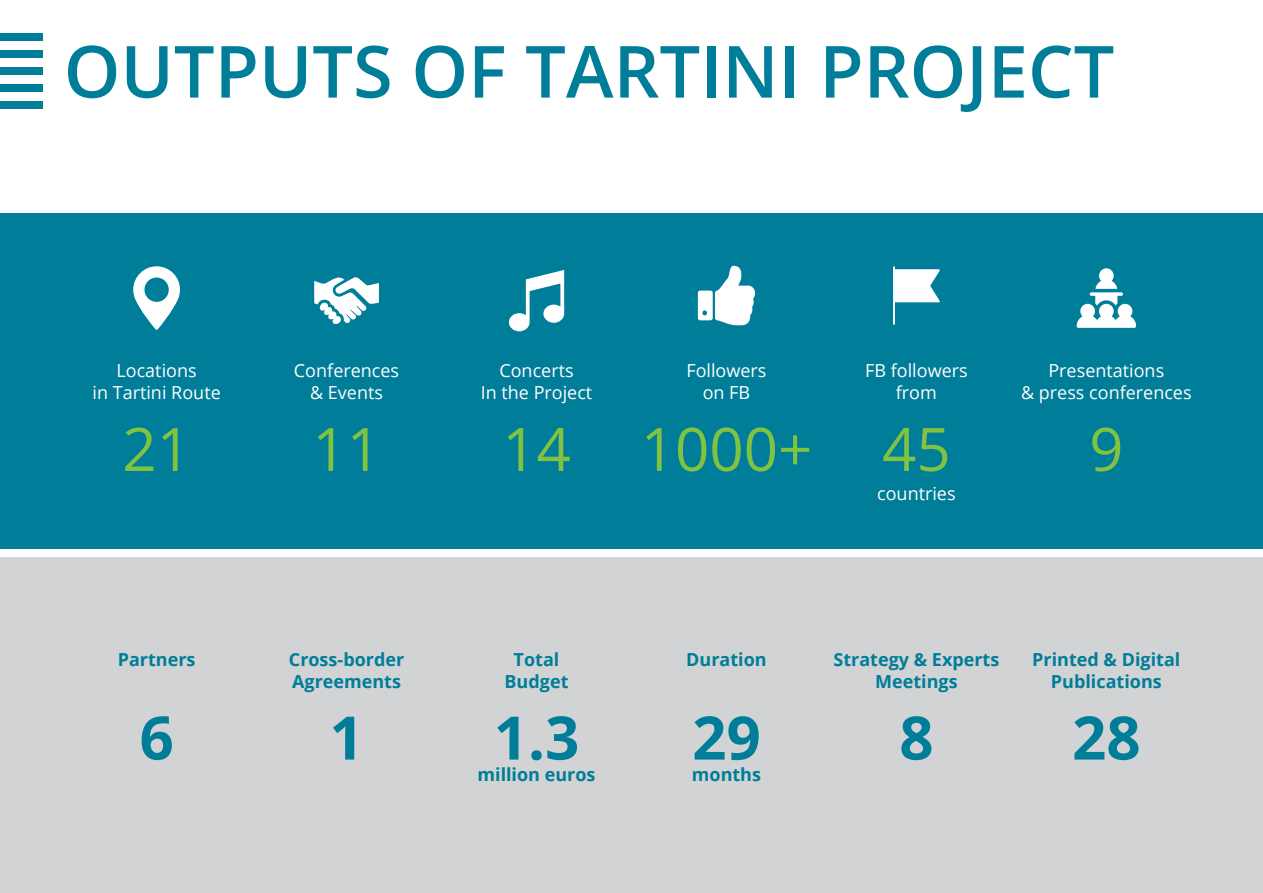
<style>
.page{position:relative;width:1263px;height:893px;background:#fff}
.page>*{position:absolute;margin:0;border:0;box-sizing:border-box;transform-origin:0 0}
.t1{font:600 72px "Open Sans";color:#007d98}
.t2{font:60px "Open Sans";color:#80c342}
.t3{font:700 60px "Open Sans";color:#007d98}
.t4{font:18px/21.6px "Open Sans";color:#fff;text-align:center}
.t5{font:700 18px/21.6px "Open Sans";color:#007d98;text-align:center}
</style>
<div class="page">
<div style="left:0;top:213px;width:1263px;height:336px;background:#007d98"></div>
<div style="left:0;top:557px;width:1263px;height:336px;background:#d1d3d4"></div>
<svg style="left:314px;top:277px;width:65px;height:47px"></svg>
<svg style="left:893px;top:266px;width:47px;height:59px"></svg>
<svg style="left:509px;top:270px;width:55px;height:61px"></svg>
<svg style="left:133px;top:266px;width:47px;height:64px"></svg>
<div style="left:0;top:50px;width:43px;height:8px;background:#007d98"></div>
<div style="left:0;top:68px;width:43px;height:7px;background:#007d98"></div>
<div style="left:0;top:85px;width:43px;height:7px;background:#007d98"></div>
<div style="left:0;top:33px;width:43px;height:8px;background:#007d98"></div>
<div style="left:0;top:102px;width:43px;height:7px;background:#007d98"></div>
<svg style="left:698px;top:266px;width:57px;height:59px"></svg>
<svg style="left:1076px;top:268px;width:60px;height:60px"></svg>
<h1 class="t1" style="left:64px;top:22px;width:1052px">OUTPUTS OF TARTINI PROJECT</h1>
<p class="t4" style="left:92px;top:360px;width:130px">Locations<br>in Tartini Route</p>
<h2 class="t2" style="left:122px;top:408px;width:70px">21</h2>
<p class="t4" style="left:294px;top:360px;width:107px">Conferences &amp; Events</p>
<h2 class="t2" style="left:312px;top:408px;width:70px">11</h2>
<p class="t4" style="left:481px;top:360px;width:113px">Concerts<br>In the Project</p>
<h2 class="t2" style="left:502px;top:408px;width:70px">14</h2>
<p class="t4" style="left:686px;top:360px;width:82px">Followers on FB</p>
<h2 class="t2" style="left:641px;top:408px;width:173px">1000+</h2>
<p class="t4" style="left:865px;top:360px;width:104px">FB followers from</p>
<h2 class="t2" style="left:882px;top:408px;width:70px">45</h2>
<p class="t4" style="left:877px;top:482px;width:80px">countries</p>
<p class="t4" style="left:1021px;top:360px;width:172px">Presentations<br>&amp; press conferences</p>
<h2 class="t2" style="left:1089px;top:408px;width:36px">9</h2>
<p class="t5" style="left:118px;top:648px;width:79px">Partners</p>
<h2 class="t3" style="left:139px;top:695px;width:36px">6</h2>
<p class="t5" style="left:289px;top:648px;width:117px;text-align:left">Cross-border<br>Agreements</p>
<h2 class="t3" style="left:329px;top:695px;width:36px">1</h2>
<p class="t5" style="left:504px;top:648px;width:65px">Total<br>Budget</p>
<h2 class="t3" style="left:494px;top:695px;width:87px">1.3</h2>
<p class="t5" style="left:477px;top:763px;width:120px">million euros</p>
<p class="t5" style="left:686px;top:648px;width:82px">Duration</p>
<h2 class="t3" style="left:692px;top:695px;width:70px">29</h2>
<p class="t5" style="left:692px;top:763px;width:71px">months</p>
<p class="t5" style="left:833px;top:648px;width:167px">Strategy &amp; Experts<br>Meetings</p>
<h2 class="t3" style="left:899px;top:695px;width:36px">8</h2>
<p class="t5" style="left:1032px;top:648px;width:150px">Printed &amp; Digital<br>Publications</p>
<h2 class="t3" style="left:1072px;top:695px;width:70px">28</h2>
</div>
